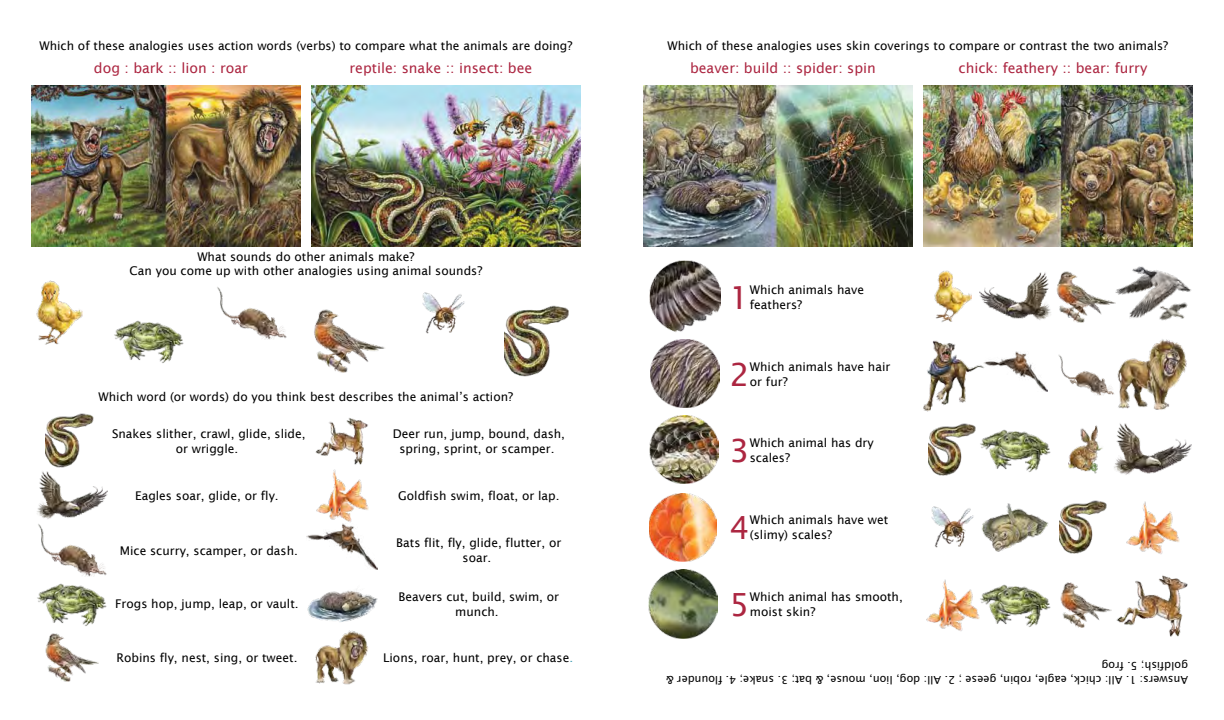
<style>
.page{position:relative;width:1224px;height:720px;background:#fff}
.page>*{position:absolute;margin:0;border:0;box-sizing:border-box;transform-origin:0 0}
.t1{font:31.9px "Lucida Sans";color:#ac2641}
.t2{font:14px "Lucida Sans";color:#ac2641}
.t3{font:12px/14.4px "Lucida Sans";color:#000}
.t4{font:11px/13.2px "Lucida Sans";color:#000}
.s1{color:#48a0b6}
</style>
<div class="page">
<img style="left:31px;top:85px;width:270px;height:162px">
<img style="left:311px;top:85px;width:270px;height:162px">
<img style="left:45px;top:414px;width:49px;height:54px">
<img style="left:315px;top:418px;width:54px;height:104px">
<img style="left:306px;top:524px;width:72px;height:45px">
<img style="left:37px;top:471px;width:71px;height:48px">
<img style="left:38px;top:524px;width:69px;height:50px">
<img style="left:37px;top:574px;width:70px;height:52px">
<img style="left:307px;top:589px;width:71px;height:33px">
<img style="left:45px;top:634px;width:54px;height:47px">
<img style="left:316px;top:630px;width:52px;height:54px">
<img style="left:504px;top:305px;width:65px;height:72px">
<img style="left:217px;top:287px;width:70px;height:52px">
<img style="left:114px;top:320px;width:70px;height:43px">
<img style="left:314px;top:309px;width:71px;height:64px">
<img style="left:422px;top:292px;width:43px;height:42px">
<img style="left:36px;top:281px;width:46px;height:64px">
<img style="left:643px;top:85px;width:270px;height:162px">
<img style="left:923px;top:85px;width:270px;height:162px">
<img style="left:1058px;top:355px;width:56px;height:40px">
<img style="left:987px;top:352px;width:60px;height:40px">
<img style="left:923px;top:340px;width:64px;height:71px">
<img style="left:1117px;top:339px;width:70px;height:71px">
<img style="left:1114px;top:423px;width:77px;height:52px">
<img style="left:928px;top:424px;width:48px;height:52px">
<img style="left:980px;top:429px;width:71px;height:43px">
<img style="left:1069px;top:425px;width:34px;height:49px">
<img style="left:1126px;top:501px;width:53px;height:53px">
<img style="left:931px;top:506px;width:43px;height:42px">
<img style="left:981px;top:503px;width:68px;height:49px">
<img style="left:1060px;top:501px;width:47px;height:52px">
<img style="left:980px;top:584px;width:71px;height:43px">
<img style="left:1116px;top:575px;width:72px;height:62px">
<img style="left:926px;top:579px;width:54px;height:52px">
<img style="left:1060px;top:582px;width:52px;height:46px">
<img style="left:1115px;top:266px;width:76px;height:55px">
<img style="left:1057px;top:271px;width:58px;height:51px">
<img style="left:934px;top:271px;width:37px;height:51px">
<img style="left:980px;top:272px;width:71px;height:48px">
<img style="left:649px;top:261px;width:72px;height:71px">
<img style="left:651px;top:340px;width:68px;height:68px">
<img style="left:650px;top:415px;width:68px;height:68px">
<img style="left:650px;top:493px;width:67px;height:69px">
<img style="left:649px;top:570px;width:68px;height:68px">
<p class="t3" style="left:39px;top:38px;width:535px">Which of these analogies uses action words (verbs) to compare what the animals are doing?</p>
<p class="t2" style="left:94px;top:60px;width:155px">dog : bark :: lion : roar</p>
<p class="t2" style="left:350px;top:60px;width:184px">reptile: snake :: insect: bee</p>
<p class="t3" style="left:130px;top:250px;width:354px;text-align:center">What sounds do other animals make?<br>Can you come up with other analogies using animal sounds?</p>
<p class="t3" style="left:99px;top:389px;width:416px">Which word (or words) do you think best describes the animal’s action?</p>
<p class="t3" style="left:112px;top:427px;width:195px;text-align:center">Snakes slither, crawl, glide, slide, or wriggle.</p>
<p class="t3" style="left:393px;top:427px;width:174px;text-align:center">Deer run, jump, bound, dash, spring, sprint, or scamper.</p>
<p class="t3" style="left:135px;top:489px;width:145px">Eagles soar, glide, or fly.</p>
<p class="t3" style="left:398px;top:489px;width:163px">Goldfish swim, float, or lap.</p>
<p class="t3" style="left:120px;top:543px;width:180px">Mice scurry, scamper, or dash.</p>
<p class="t3" style="left:396px;top:536px;width:167px;text-align:center">Bats flit, fly, glide, flutter, or soar.</p>
<p class="t3" style="left:115px;top:597px;width:185px">Frogs hop, jump, leap, or vault.</p>
<p class="t3" style="left:399px;top:590px;width:162px;text-align:center">Beavers cut, build, swim, or munch.</p>
<p class="t3" style="left:117px;top:651px;width:182px">Robins fly, nest, sing, or tweet.</p>
<p class="t3" style="left:383px;top:651px;width:192px">Lions, roar, hunt, prey, or chase<span class="s1">.</span></p>
<p class="t3" style="left:668px;top:38px;width:502px">Which of these analogies uses skin coverings to compare or contrast the two animals?</p>
<p class="t2" style="left:690px;top:60px;width:187px">beaver: build :: spider: spin</p>
<p class="t2" style="left:959px;top:60px;width:190px">chick: feathery :: bear: furry</p>
<h1 class="t1" style="left:730px;top:279px;width:22px">1</h1>
<p class="t3" style="left:750px;top:283px;width:116px">Which animals have feathers?</p>
<h1 class="t1" style="left:730px;top:356px;width:22px">2</h1>
<p class="t3" style="left:750px;top:360px;width:142px">Which animals have hair or fur?</p>
<h1 class="t1" style="left:730px;top:432px;width:22px">3</h1>
<p class="t3" style="left:750px;top:436px;width:125px">Which animal has dry scales?</p>
<h1 class="t1" style="left:730px;top:509px;width:22px">4</h1>
<p class="t3" style="left:750px;top:513px;width:140px">Which animals have wet (slimy) scales?</p>
<h1 class="t1" style="left:730px;top:586px;width:22px">5</h1>
<p class="t3" style="left:750px;top:590px;width:154px">Which animal has smooth, moist skin?</p>
<p class="t4" style="left:1188px;top:686px;width:523px;rotate:-180deg">Answers: 1. All: chick, eagle, robin, geese ; 2. All: dog, lion, mouse, &amp; bat; 3. snake; 4. flounder &amp; goldfish; 5. frog</p>
</div>
